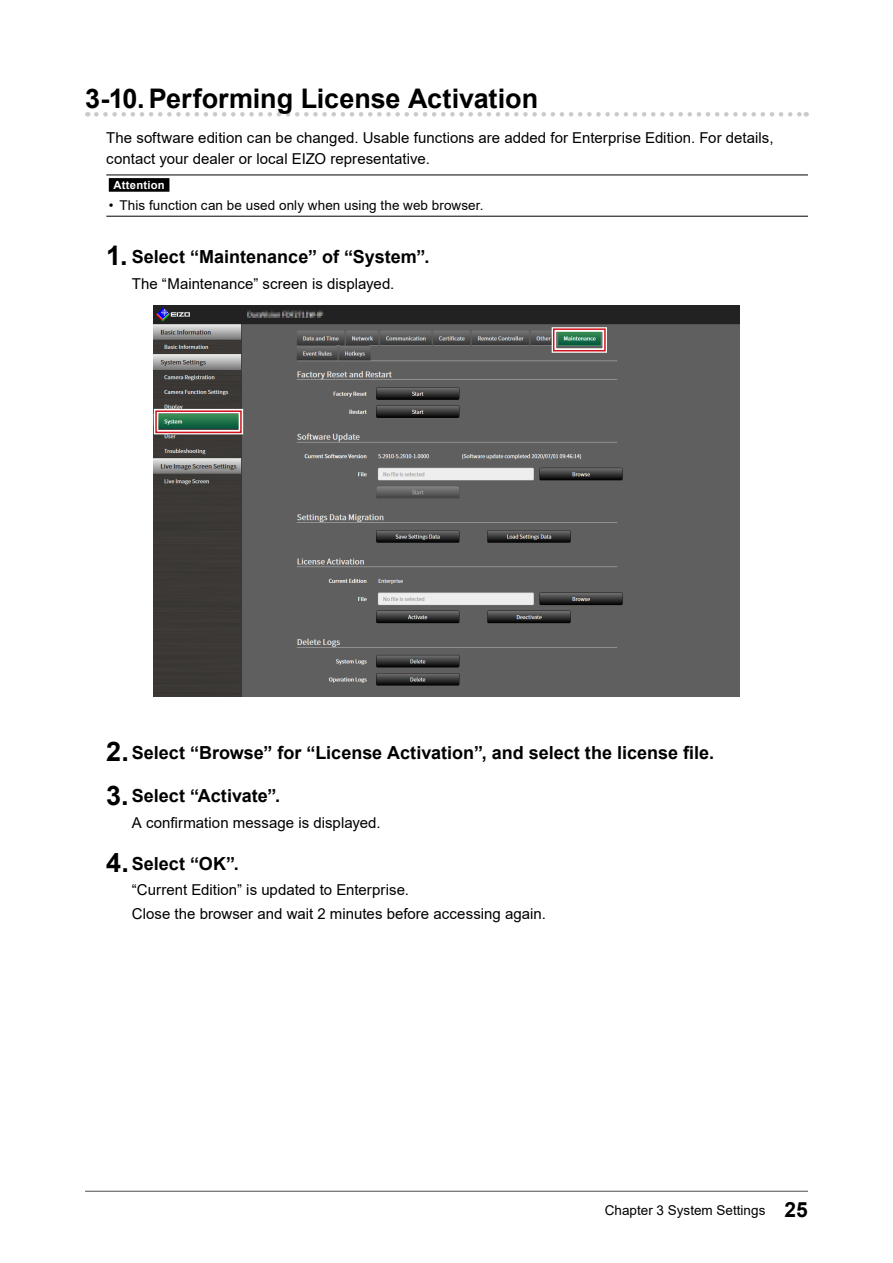
<style>
.page{position:relative;width:893px;height:1263px;background:#fff}
.page>*{position:absolute;margin:0;border:0;box-sizing:border-box;transform-origin:0 0}
.t1{font:700 27px "Arial";color:#000}
.t2{font:700 18px "Arial";color:#000}
.t3{font:15px/21px "Arial";letter-spacing:.005em;color:#000}
.t4{font:13.5px "Arial";letter-spacing:.005em;color:#000}
.t5{font:700 11.25px "Arial";letter-spacing:.02em;color:#fff}
.s1{font-size:27px}
.s2{font-weight:700;font-size:21px}
</style>
<div class="page">
<hr style="left:85px;top:1191px;width:723px;height:1px;background:#595757">
<svg style="left:96px;top:112px;width:711px;height:5px"></svg>
<hr style="left:106px;top:175px;width:702px;height:1px;background:#000">
<hr style="left:106px;top:216px;width:702px;height:1px;background:#000">
<div style="left:109px;top:178px;width:60px;height:14px;background:#000"></div>
<img style="left:153px;top:305px;width:587px;height:392px">
<div style="left:154px;top:409px;width:89px;height:25px;border:4px solid #fff"></div>
<div style="left:155px;top:410px;width:87px;height:23px;border:2px solid #d0121b"></div>
<div style="left:552px;top:327px;width:55px;height:26px;border:4px solid #fff"></div>
<div style="left:553px;top:328px;width:53px;height:23px;border:2px solid #d0121b"></div>
<h1 class="t1" style="left:85px;top:80px;width:455px">3-10.Performing License Activation</h1>
<p class="t3" style="left:106px;top:127px;width:669px">The software edition can be changed. Usable functions are added for Enterprise Edition. For details, contact your dealer or local EIZO representative.</p>
<p class="t5" style="left:113px;top:177px;width:53px">Attention</p>
<p class="t4" style="left:109px;top:196px;width:376px">• This function can be used only when using the web browser.</p>
<p class="t2" style="left:106px;top:244px;width:325px"><span class="s1">1.</span> Select “Maintenance” of “System”.</p>
<p class="t3" style="left:132px;top:273px;width:264px">The “Maintenance” screen is displayed.</p>
<p class="t2" style="left:106px;top:739px;width:609px"><span class="s1">2.</span>Select “Browse” for “License Activation”, and select the license file.</p>
<p class="t2" style="left:106px;top:783px;width:175px"><span class="s1">3.</span> Select “Activate”.</p>
<p class="t3" style="left:132px;top:812px;width:250px">A confirmation message is displayed.</p>
<p class="t2" style="left:106px;top:850px;width:134px"><span class="s1">4.</span>Select “OK”.</p>
<p class="t3" style="left:132px;top:878px;width:416px;line-height:24px">“Current Edition” is updated to Enterprise.<br>Close the browser and wait 2 minutes before accessing again.</p>
<p class="t4" style="left:605px;top:1201px;width:205px">Chapter 3 System Settings <span class="s2">25</span></p>
</div>
